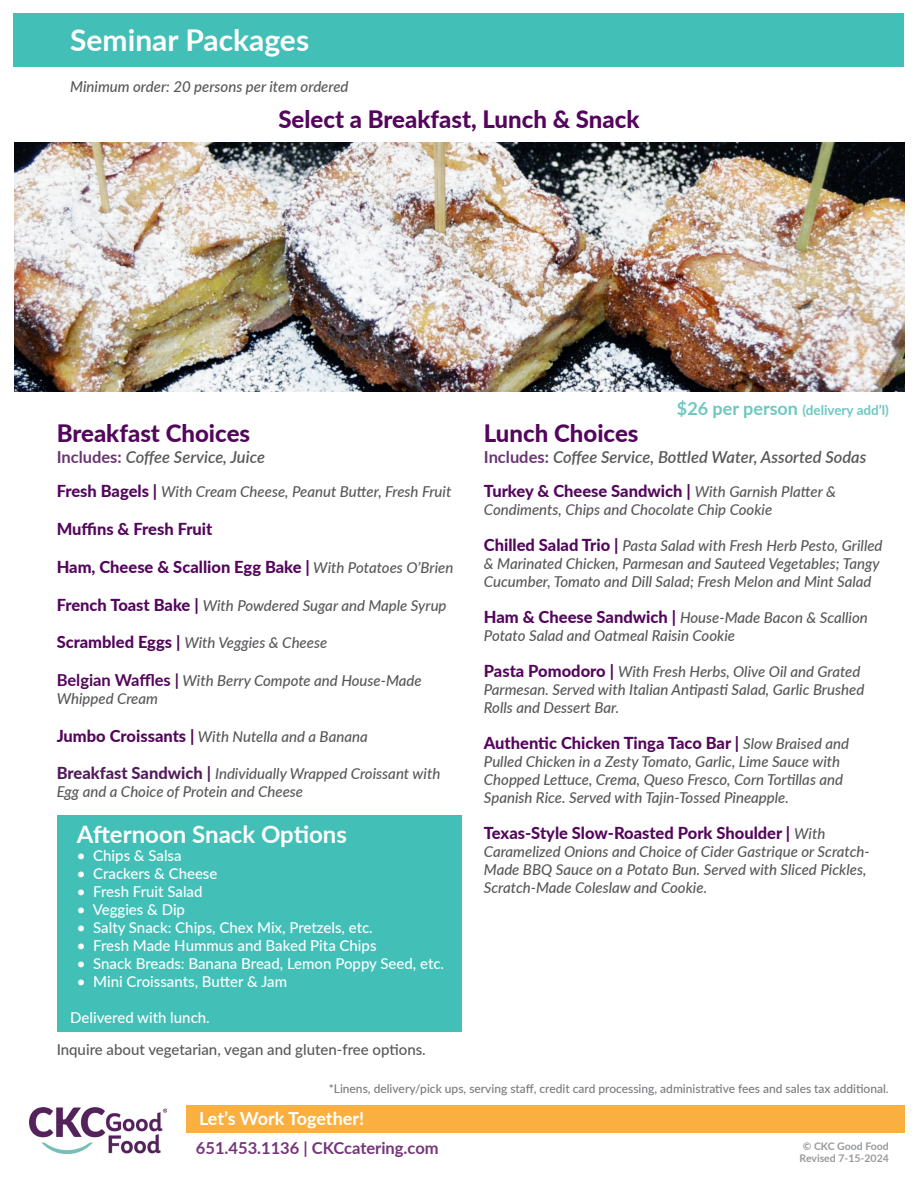
<style>
.page{position:relative;width:918px;height:1188px;background:#fff}
.page>*{position:absolute;margin:0;border:0;box-sizing:border-box;transform-origin:0 0}
.t1{font:700 30px "Lato";color:#fff}
.t2{font:800 24px "Lato";color:#54055c}
.t3{font:700 24px "Lato";color:#fff}
.t4{font:700 18px "Lato";letter-spacing:-.005em;color:#fff}
.t5{font:800 16.5px "Lato";color:#54055c}
.t6{font:italic 600 16.5px "Lato";color:#57585a}
.t7{font:700 16.5px "Lato";color:#76357c}
.Menu_item{font:italic 500 15px/18px "Lato";color:#57585a}
.t8{font:500 15px "Lato";color:#fff}
.t9{font:500 15px "Lato";color:#57585a}
.t10{font:700 13.5px "Lato";color:#6dc8c0}
.t11{font:500 12px "Lato";color:#787a7d}
.t12{font:700 10.5px/12.6px "Lato";color:#97999c;text-align:center}
.s1{font-size:18px}
.s2{font-weight:700;font-style:normal;color:#6a3673}
.s3{font-weight:800;font-style:normal;font-size:16.5px;color:#54055c}
.s4{font-weight:500;font-style:italic;font-size:15px;color:#57585a}
.s5{font-weight:700;font-style:normal;font-size:16.5px;color:#54055c}
.s6{font-weight:800;font-style:normal;font-size:16.5px;color:#521c5b}
</style>
<div class="page">
<div style="left:14px;top:14px;width:890px;height:54px;background:#42c0b8"></div>
<div style="left:186px;top:1106px;width:718px;height:27px;background:#fab040"></div>
<img style="left:29px;top:1108px;width:138px;height:45px">
<img style="left:15px;top:143px;width:889px;height:248px">
<div style="left:57px;top:816px;width:405px;height:216px;background:#42c0b8"></div>
<p class="t1" style="left:70px;top:18px;width:240px">Seminar Packages</p>
<p class="Menu_item" style="left:70px;top:77px;width:280px">Minimum order: 20 persons per item ordered</p>
<p class="t2" style="left:278px;top:102px;width:363px">Select a Breakfast, Lunch &amp; Snack</p>
<p class="t10" style="left:677px;top:400px;width:213px"><span class="s1">$26 per person</span> (delivery add’l)</p>
<p class="t2" style="left:57px;top:416px;width:195px">Breakfast Choices</p>
<p class="t2" style="left:484px;top:416px;width:156px">Lunch Choices</p>
<p class="t6" style="left:57px;top:445px;width:210px"><span class="s2">Includes:</span> Coffee Service, Juice</p>
<p class="t6" style="left:484px;top:445px;width:384px"><span class="s2">Includes:</span> Coffee Service, Bottled Water, Assorted Sodas</p>
<p class="Menu_item" style="left:57px;top:482px;width:396px"><span class="s3">Fresh Bagels |</span> With Cream Cheese, Peanut Butter, Fresh Fruit</p>
<p class="t5" style="left:57px;top:517px;width:157px">Muffins &amp; Fresh Fruit</p>
<p class="t5" style="left:57px;top:555px;width:398px">Ham, Cheese &amp; Scallion Egg Bake | <span class="s4">With Potatoes O’Brien</span></p>
<p class="Menu_item" style="left:57px;top:595px;width:391px"><span class="s3">French Toast Bake |</span> With Powdered Sugar and Maple Syrup</p>
<p class="Menu_item" style="left:57px;top:633px;width:272px"><span class="s3">Scrambled Eggs |</span> With Veggies &amp; Cheese</p>
<p class="Menu_item" style="left:57px;top:671px;width:367px"><span class="s5">Belgian Waffles |</span> With Berry Compote and House-Made<br>Whipped Cream</p>
<p class="Menu_item" style="left:57px;top:727px;width:313px"><span class="s3">Jumbo Croissants |</span> With Nutella and a Banana</p>
<p class="Menu_item" style="left:57px;top:764px;width:385px"><span class="s6">Breakfast Sandwich |</span> Individually Wrapped Croissant with<br>Egg and a Choice of Protein and Cheese</p>
<p class="t3" style="left:77px;top:817px;width:272px">Afternoon Snack Options</p>
<p class="t8" style="left:77px;top:845px;width:106px">• Chips &amp; Salsa</p>
<p class="t8" style="left:77px;top:863px;width:142px">• Crackers &amp; Cheese</p>
<p class="t8" style="left:77px;top:881px;width:127px">• Fresh Fruit Salad</p>
<p class="t8" style="left:77px;top:899px;width:110px">• Veggies &amp; Dip</p>
<p class="t8" style="left:77px;top:917px;width:297px">• Salty Snack: Chips, Chex Mix, Pretzels, etc.</p>
<p class="t8" style="left:77px;top:935px;width:301px">• Fresh Made Hummus and Baked Pita Chips</p>
<p class="t8" style="left:77px;top:953px;width:369px">• Snack Breads: Banana Bread, Lemon Poppy Seed, etc.</p>
<p class="t8" style="left:77px;top:971px;width:212px">• Mini Croissants, Butter &amp; Jam</p>
<p class="t8" style="left:70px;top:1007px;width:141px">Delivered with lunch.</p>
<p class="t9" style="left:57px;top:1039px;width:371px">Inquire about vegetarian, vegan and gluten-free options.</p>
<p class="t5" style="left:484px;top:479px;width:354px">Turkey &amp; Cheese Sandwich | <span class="s4">With Garnish Platter &amp;</span></p>
<p class="Menu_item" style="left:484px;top:500px;width:290px">Condiments, Chips and Chocolate Chip Cookie</p>
<p class="Menu_item" style="left:484px;top:536px;width:400px"><span class="s3">Chilled Salad Trio |</span> Pasta Salad with Fresh Herb Pesto, Grilled &amp; Marinated Chicken, Parmesan and Sauteed Vegetables; Tangy<br>Cucumber, Tomato and Dill Salad; Fresh Melon and Mint Salad</p>
<p class="Menu_item" style="left:484px;top:608px;width:386px"><span class="s3">Ham &amp; Cheese Sandwich |</span> House-Made Bacon &amp; Scallion<br>Potato Salad and Oatmeal Raisin Cookie</p>
<p class="Menu_item" style="left:484px;top:662px;width:382px"><span class="s3">Pasta Pomodoro |</span> With Fresh Herbs, Olive Oil and Grated<br>Parmesan. Served with Italian Antipasti Salad, Garlic Brushed<br>Rolls and Dessert Bar.</p>
<p class="t5" style="left:484px;top:731px;width:367px">Authentic Chicken Tinga Taco Bar | <span class="s4">Slow Braised and</span></p>
<p class="Menu_item" style="left:484px;top:752px;width:361px">Pulled Chicken in a Zesty Tomato, Garlic, Lime Sauce with<br>Chopped Lettuce, Crema, Queso Fresco, Corn Tortillas and<br>Spanish Rice. Served with Tajin-Tossed Pineapple.</p>
<p class="t5" style="left:484px;top:821px;width:343px">Texas-Style Slow-Roasted Pork Shoulder | <span class="s4">With</span></p>
<p class="Menu_item" style="left:484px;top:842px;width:387px">Caramelized Onions and Choice of Cider Gastrique or Scratch-<br>Made BBQ Sauce on a Potato Bun. Served with Sliced Pickles,<br>Scratch-Made Coleslaw and Cookie.</p>
<p class="t11" style="left:329px;top:1080px;width:562px">*Linens, delivery/pick ups, serving staff, credit card processing, administrative fees and sales tax additional.</p>
<p class="t4" style="left:199px;top:1105px;width:167px">Let’s Work Together!</p>
<p class="t7" style="left:196px;top:1136px;width:244px">651.453.1136 | CKCcatering.com</p>
<p class="t12" style="left:800px;top:1139px;width:91px">© CKC Good Food<br>Revised 7-15-2024</p>
</div>
